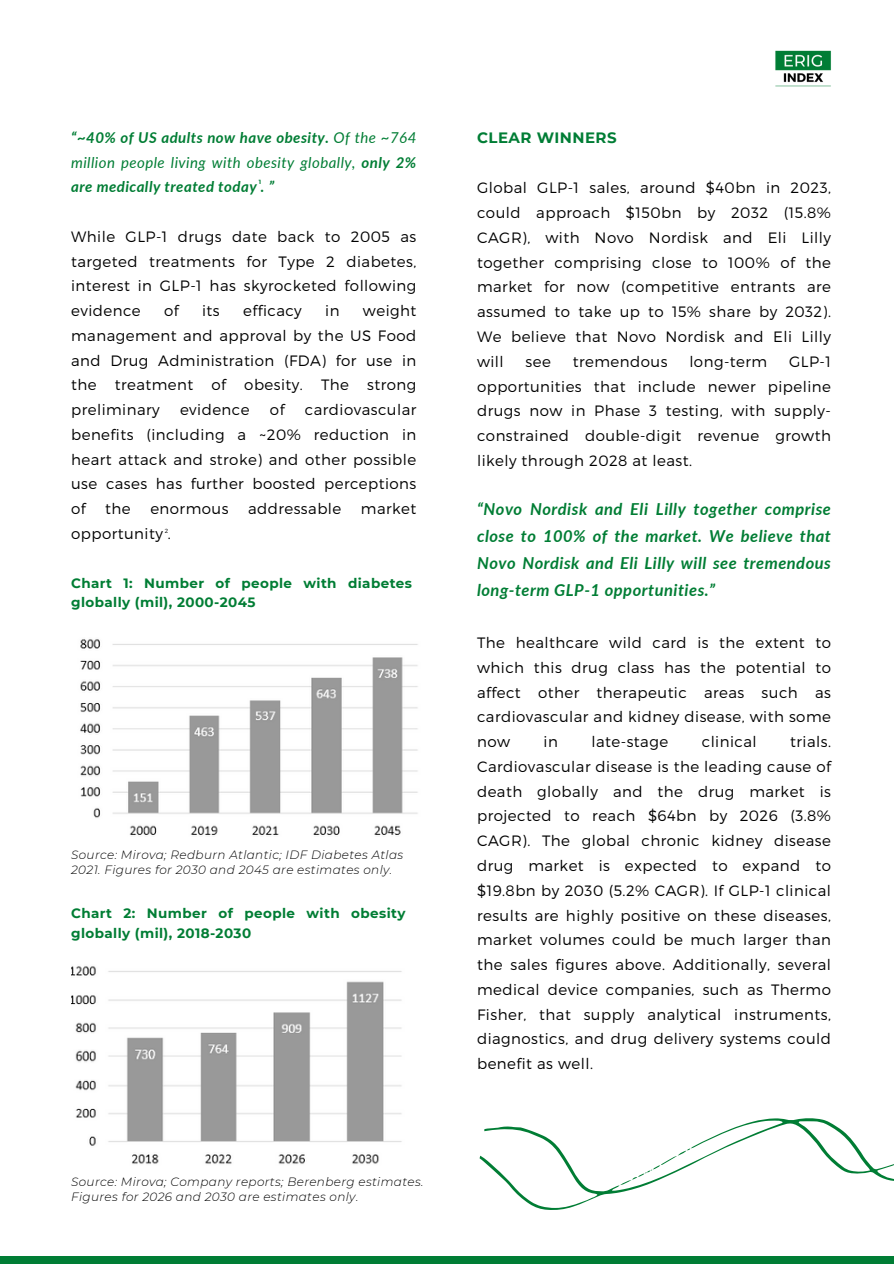
<style>
.page{position:relative;width:894px;height:1264px;background:#fff}
.page>*{position:absolute;margin:0;border:0;box-sizing:border-box;transform-origin:0 0}
.t1{font:italic 700 16.5px/27px "Lato";letter-spacing:.03em;color:#007d34;text-align:justify}
.t2{font:300 15px/24.8px "Montserrat";letter-spacing:.03em;color:#000;text-align:justify}
.t3{font:italic 700 15px/24.8px "Lato";letter-spacing:.03em;color:#007d34;text-align:justify}
.t4{font:700 15px "Montserrat";letter-spacing:.03em;color:#007d35}
.t5{font:700 13.5px/19.2px "Montserrat";letter-spacing:.03em;color:#007d34}
.t6{font:italic 300 12px/15px "Montserrat";letter-spacing:.03em;color:#000}
.t7{font:700 6px "Montserrat";color:#007d35}
.t8{font:300 6px "Montserrat";color:#000}
.s1{font-weight:400}
</style>
<div class="page">
<img style="left:775px;top:50px;width:56px;height:37px">
<svg style="left:479px;top:1118px;width:414px;height:91px"></svg>
<img style="left:80px;top:639px;width:338px;height:196px">
<img style="left:71px;top:966px;width:331px;height:198px">
<div style="left:0;top:1256px;width:893px;height:7px;background:#007d35"></div>
<p class="t3" style="left:71px;top:125px;width:346px">“~40% of US adults now have obesity. <span class="s1">Of the ~764 million people living with obesity globally,</span> only 2% are medically treated today . ”</p>
<h4 class="t2" style="left:71px;top:223px;width:346px">While GLP-1 drugs date back to 2005 as targeted treatments for Type 2 diabetes, interest in GLP-1 has skyrocketed following evidence</h4>
<h2 class="t7" style="left:259px;top:178px;width:4px">1</h2>
<h4 class="t2" style="left:164px;top:297px;width:16px">of</h4>
<h4 class="t2" style="left:202px;top:297px;width:19px">its</h4>
<h4 class="t2" style="left:243px;top:297px;width:60px">efficacy</h4>
<h4 class="t2" style="left:325px;top:297px;width:16px">in</h4>
<h4 class="t2" style="left:71px;top:297px;width:346px;text-indent:292px">weight management and approval by the US Food and Drug Administration (FDA) for use in the treatment of obesity. The strong preliminary</h4>
<h4 class="t2" style="left:180px;top:396px;width:71px">evidence</h4>
<h4 class="t2" style="left:270px;top:396px;width:16px">of</h4>
<h4 class="t2" style="left:71px;top:396px;width:346px;text-indent:234px">cardiovascular benefits (including a ~20% reduction in heart attack and stroke) and other possible use cases has further boosted perceptions of</h4>
<h4 class="t2" style="left:105px;top:495px;width:27px">the</h4>
<h4 class="t2" style="left:150px;top:495px;width:80px">enormous</h4>
<h4 class="t2" style="left:248px;top:495px;width:95px">addressable</h4>
<h4 class="t2" style="left:361px;top:495px;width:57px">market</h4>
<h4 class="t2" style="left:71px;top:520px;width:101px">opportunity .</h4>
<h3 class="t8" style="left:165px;top:527px;width:5px">2</h3>
<h1 class="t5" style="left:71px;top:573px;width:342px">Chart 1: Number of people with diabetes globally (mil), 2000-2045</h1>
<p class="t6" style="left:71px;top:847px;width:333px">Source: Mirova; Redburn Atlantic; IDF Diabetes Atlas<br>2021. Figures for 2030 and 2045 are estimates only.</p>
<h3 class="t5" style="left:71px;top:904px;width:336px">Chart 2: Number of people with obesity globally (mil), 2018-2030</h3>
<p class="t6" style="left:71px;top:1174px;width:354px">Source: Mirova; Company reports; Berenberg estimates.<br>Figures for 2026 and 2030 are estimates only.</p>
<h3 class="t4" style="left:477px;top:128px;width:141px">CLEAR WINNERS</h3>
<h3 class="t2" style="left:477px;top:175px;width:355px">Global GLP-1 sales, around $40bn in 2023, could approach $150bn by 2032 (15.8% CAGR), with Novo Nordisk and Eli Lilly together comprising close to 100% of the market for now (competitive entrants are assumed to take up to 15% share by 2032).<br>We believe that Novo Nordisk and Eli Lilly will</h3>
<h3 class="t2" style="left:525px;top:348px;width:27px">see</h3>
<h3 class="t2" style="left:572px;top:348px;width:96px">tremendous</h3>
<h3 class="t2" style="left:689px;top:348px;width:79px">long-term</h3>
<h3 class="t2" style="left:477px;top:348px;width:355px;text-indent:312px">GLP-1 opportunities that include newer pipeline drugs now in Phase 3 testing, with supply&shy;constrained double-digit revenue growth likely through 2028 at least.</h3>
<p class="t1" style="left:477px;top:495px;width:355px">“Novo Nordisk and Eli Lilly together comprise close to 100% of the market. We believe that Novo Nordisk and Eli Lilly will see tremendous long-term GLP-1 opportunities.”</p>
<p class="t2" style="left:477px;top:629px;width:355px">The healthcare wild card is the extent to which this drug class has the potential to affect other therapeutic areas such as cardiovascular and kidney disease, with some now</p>
<p class="t2" style="left:477px;top:728px;width:355px;text-indent:313px">trials.<br>Cardiovascular disease is the leading cause of death globally and the drug market is projected to reach $64bn by 2026 (3.8% CAGR). The global chronic kidney disease drug market is expected to expand to $19.8bn by 2030 (5.2% CAGR). If GLP-1 clinical results are highly positive on these diseases, market volumes could be much larger than the sales figures above. Additionally, several medical device companies, such as Thermo Fisher, that supply analytical instruments, diagnostics, and drug delivery systems could benefit as well.</p>
<p class="t2" style="left:543px;top:728px;width:16px">in</p>
<p class="t2" style="left:591px;top:728px;width:78px">late-stage</p>
<p class="t2" style="left:701px;top:728px;width:56px">clinical</p>
</div>
